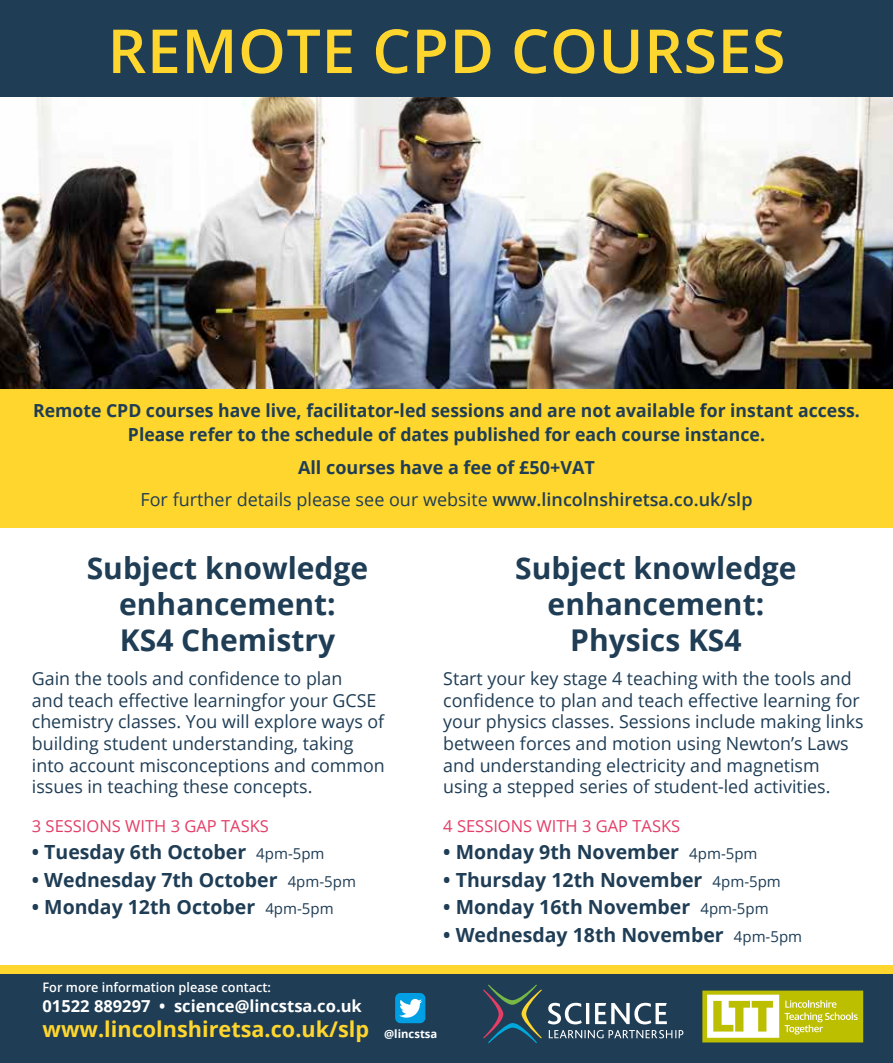
<style>
.page{position:relative;width:893px;height:1063px;background:#fff}
.page>*{position:absolute;margin:0;border:0;box-sizing:border-box;transform-origin:0 0}
.t1{font:600 60.75px "Open Sans";letter-spacing:.01em;color:#ffd62d}
.t2{font:700 30px/36px "Open Sans";color:#1f3d55;text-align:center}
.t3{font:700 21.6px "Open Sans";color:#ffd62d}
.t4{font:700 19.5px "Open Sans";color:#1f3d55}
.t5{font:18px/21.6px "Open Sans";color:#1f3d55}
.t6{font:700 18px/24px "Open Sans";color:#1f3d55;text-align:center}
.t7{font:16.5px "Open Sans";color:#e43d66}
.t8{font:700 16.5px "Open Sans";color:#fff}
.t9{font:600 13.05px "Open Sans";color:#fff}
.s1{font-weight:700}
.s2{font-weight:600}
.s3{font-weight:400;font-size:15px}
.s4{font-size:11.4px;color:#fff}
</style>
<div class="page">
<div style="left:0;top:387px;width:893px;height:140px;background:#ffd62d"></div>
<img style="left:0;top:97px;width:893px;height:292px">
<div style="left:0;top:0;width:893px;height:97px;background:#1f3d55"></div>
<div style="left:0;top:968px;width:893px;height:95px;background:#1f3d55"></div>
<div style="left:0;top:965px;width:893px;height:8px;background:#ffd62d"></div>
<svg style="left:395px;top:993px;width:30px;height:30px"></svg>
<svg style="left:702px;top:991px;width:161px;height:51px;background:#d0d14e"></svg>
<svg style="left:549px;top:1030px;width:134px;height:8px"></svg>
<svg style="left:548px;top:1003px;width:119px;height:21px"></svg>
<svg style="left:483px;top:985px;width:59px;height:58px"></svg>
<h1 class="t1" style="left:108px;top:9px;width:679px">REMOTE CPD COURSES</h1>
<p class="t6" style="left:33px;top:398px;width:828px">Remote CPD courses have live, facilitator-led sessions and are not available for instant access.<br>Please refer to the schedule of dates published for each course instance.</p>
<p class="t5" style="left:140px;top:451px;width:614px;line-height:32.5px;text-align:center"><span class="s1">All courses have a fee of £50+VAT<br></span>For further details please see our website <span class="s2">www.lincolnshiretsa.co.uk/slp</span></p>
<h2 class="t2" style="left:87px;top:549px;width:283px">Subject knowledge enhancement:<br>KS4 Chemistry</h2>
<p class="t5" style="left:32px;top:667px;width:354px">Gain the tools and confidence to plan<br>and teach effective learningfor your GCSE chemistry classes. You will explore ways of building student understanding, taking into account misconceptions and common issues in teaching these concepts.</p>
<p class="t7" style="left:32px;top:814px;width:239px">3 SESSIONS WITH 3 GAP TASKS</p>
<p class="t4" style="left:32px;top:838px;width:294px">• Tuesday 6th October <span class="s3">4pm-5pm</span></p>
<p class="t4" style="left:32px;top:866px;width:326px">• Wednesday 7th October <span class="s3">4pm-5pm</span></p>
<p class="t4" style="left:32px;top:894px;width:303px">• Monday 12th October <span class="s3">4pm-5pm</span></p>
<h2 class="t2" style="left:515px;top:549px;width:283px">Subject knowledge enhancement:<br>Physics KS4</h2>
<p class="t5" style="left:443px;top:667px;width:422px">Start your key stage 4 teaching with the tools and confidence to plan and teach effective learning for your physics classes. Sessions include making links between forces and motion using Newton’s Laws and understanding electricity and magnetism using a stepped series of student-led activities.</p>
<p class="t7" style="left:443px;top:814px;width:239px">4 SESSIONS WITH 3 GAP TASKS</p>
<p class="t4" style="left:443px;top:838px;width:316px">• Monday 9th November <span class="s3">4pm-5pm</span></p>
<p class="t4" style="left:443px;top:866px;width:339px">• Thursday 12th November <span class="s3">4pm-5pm</span></p>
<p class="t4" style="left:443px;top:894px;width:327px">• Monday 16th November <span class="s3">4pm-5pm</span></p>
<p class="t4" style="left:443px;top:921px;width:360px">• Wednesday 18th November <span class="s3">4pm-5pm</span></p>
<p class="t9" style="left:43px;top:978px;width:230px">For more information please contact:</p>
<p class="t8" style="left:43px;top:995px;width:321px">01522 889297 • science@lincstsa.co.uk</p>
<p class="t3" style="left:43px;top:1014px;width:396px">www.lincolnshiretsa.co.uk/slp <span class="s4">@lincstsa</span></p>
</div>
